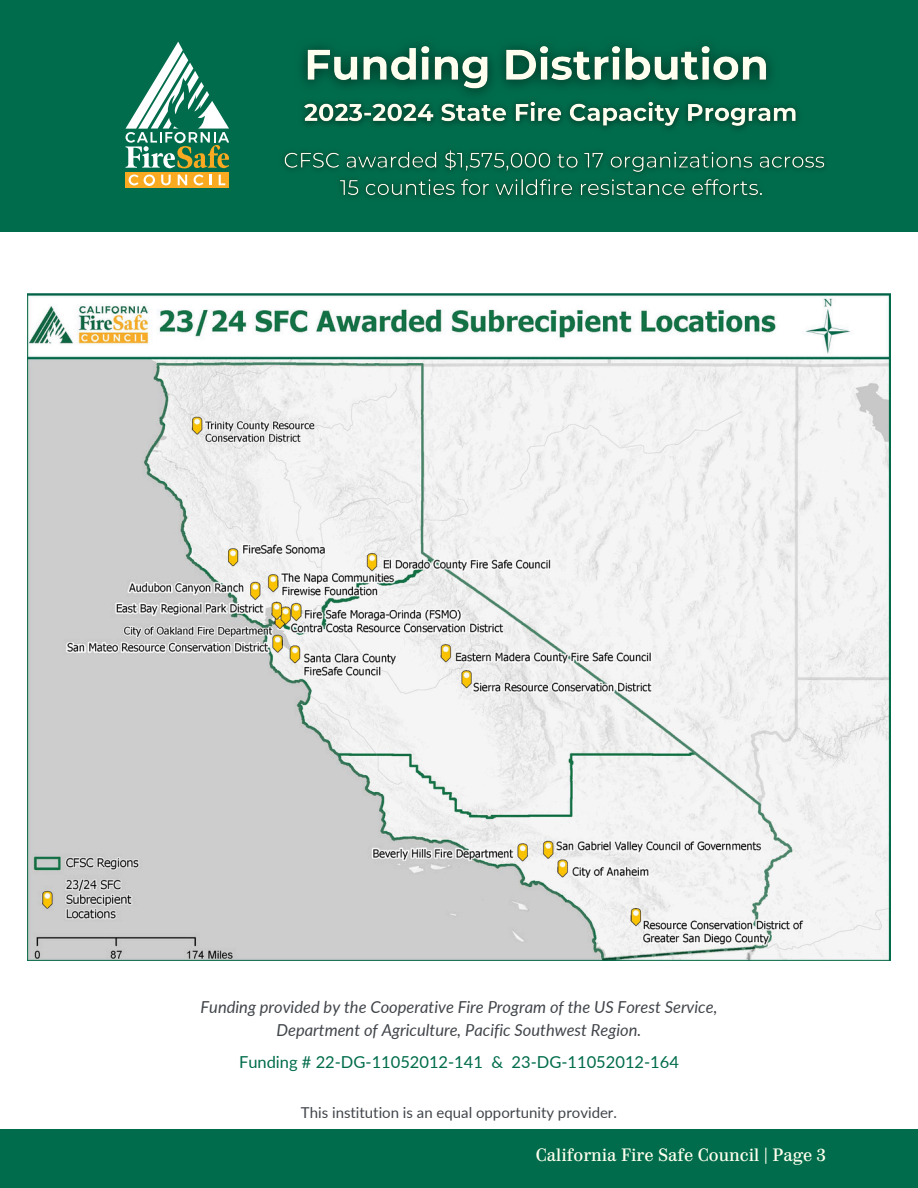
<style>
.page{position:relative;width:918px;height:1188px;background:#fff}
.page>*{position:absolute;margin:0;border:0;box-sizing:border-box;transform-origin:0 0}
.t1{font:16.95px "Parmigiano Piccolo HL";color:#ffffef}
.t2{font:italic 16.5px/22.5px "Lato";color:#41454a;text-align:center}
.t3{font:16.5px "Lato";color:#006c4b}
.t4{font:15px "Lato";color:#41454a}
</style>
<div class="page">
<div style="left:0;top:0;width:918px;height:232px;background:#006c4b"></div>
<div style="left:0;top:1129px;width:918px;height:59px;background:#006c4b"></div>
<div style="left:126px;top:172px;width:103px;height:16px;background:#faaa20"></div>
<svg style="left:129px;top:174px;width:26px;height:12px"></svg>
<svg style="left:161px;top:175px;width:10px;height:10px"></svg>
<svg style="left:178px;top:175px;width:9px;height:10px"></svg>
<svg style="left:193px;top:175px;width:10px;height:11px"></svg>
<svg style="left:209px;top:175px;width:3px;height:10px"></svg>
<svg style="left:219px;top:175px;width:6px;height:10px"></svg>
<svg style="left:126px;top:42px;width:103px;height:126px"></svg>
<img style="left:27px;top:293px;width:863px;height:667px">
<img style="left:302px;top:45px;width:469px;height:46px">
<img style="left:303px;top:91px;width:496px;height:39px">
<img style="left:283px;top:150px;width:542px;height:47px">
<h4 class="t2" style="left:201px;top:996px;width:518px">Funding provided by the Cooperative Fire Program of the US Forest Service,<br>Department of Agriculture, Pacific Southwest Region.</h4>
<h4 class="t3" style="left:239px;top:1052px;width:441px">Funding # 22-DG-11052012-141 &amp; 23-DG-11052012-164</h4>
<p class="t4" style="left:301px;top:1103px;width:318px">This institution is an equal opportunity provider.</p>
<p class="t1" style="left:536px;top:1144px;width:292px">California Fire Safe Council | Page 3</p>
</div>
